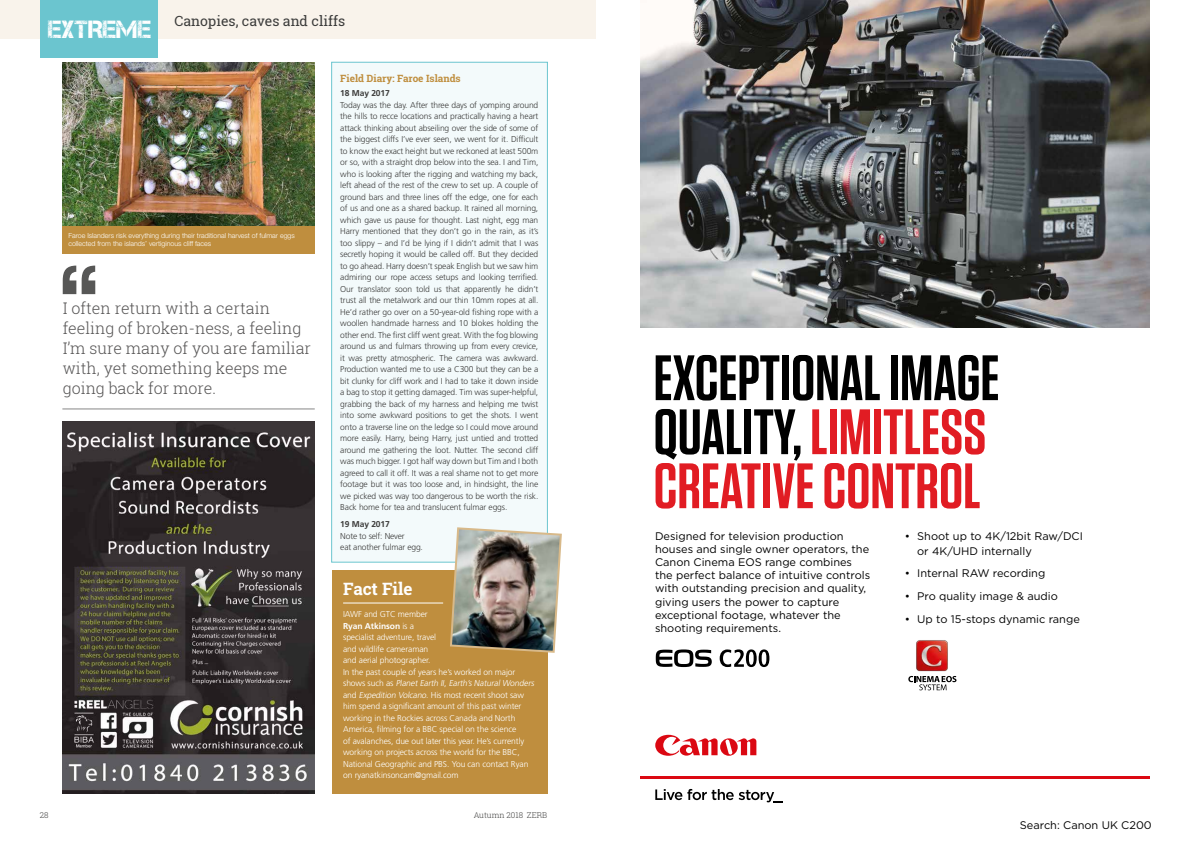
<style>
.page{position:relative;width:1191px;height:842px;background:#fff}
.page>*{position:absolute;margin:0;border:0;box-sizing:border-box;transform-origin:0 0}
.t1{font:600 64px/54px "Tungsten";color:#000}
.t2{font:24.8px "Captureit";color:#fff}
.t3{font:700 17px "Roboto Slab";color:#fff}
.t4{font:300 16px/20px "Roboto Slab";color:#555454}
.t5{font:14px "Roboto Slab";color:#3c3c3b}
.t6{font:11px/13.2px "Gotham";color:#000}
.t7{font:700 10px "Roboto Slab";color:#bf8e3e}
.t8{font:300 8.5px/11.5px "Frutiger LT Std";letter-spacing:-.015em;color:#3c3c3b;text-align:justify}
.t9{font:300 8.5px/11.5px "Frutiger LT Std";letter-spacing:-.01em;color:#fff}
.t10{font:700 8.5px "Frutiger LT Std";letter-spacing:-.01em;color:#3c3c3b}
.t11{font:300 8px "Roboto Slab";color:#3c3c3b}
.t12{font:300 7px/8.4px "Helvetica Neue";color:#fff}
.s1{font-weight:700}
.s2{font-style:italic}
.s3{color:#e11c23}
</style>
<div class="page">
<img style="left:63px;top:421px;width:251px;height:373px">
<div style="left:332px;top:571px;width:215px;height:223px;background:#bf8e3e"></div>
<hr style="left:343px;top:603px;width:100px;height:1px;background:#fff">
<div style="left:331px;top:62px;width:216px;height:500px;background:#f3fafb"></div>
<img style="left:449px;top:526px;width:113px;height:128px">
<img style="left:640px;top:0;width:509px;height:327px">
<svg style="left:655px;top:735px;width:101px;height:21px"></svg>
<svg style="left:655px;top:789px;width:128px;height:13px"></svg>
<hr style="left:640px;top:777px;width:509px;height:2px;background:#db0812">
<img style="left:916px;top:640px;width:32px;height:32px">
<svg style="left:908px;top:676px;width:48px;height:14px"></svg>
<svg style="left:719px;top:649px;width:50px;height:18px"></svg>
<svg style="left:656px;top:649px;width:56px;height:18px"></svg>
<svg style="left:63px;top:266px;width:32px;height:28px"></svg>
<img style="left:62px;top:62px;width:253px;height:164px">
<div style="left:63px;top:226px;width:252px;height:28px;background:#bf8e3e"></div>
<hr style="left:62px;top:409px;width:253px;height:1px;background:#878787">
<div style="left:0;top:0;width:595px;height:38px;background:#f9f3eb"></div>
<div style="left:40px;top:0;width:118px;height:57px;background:#6bc5cf"></div>
<h2 class="t2" style="left:48px;top:16px;width:105px">EXTREME</h2>
<h3 class="t5" style="left:174px;top:11px;width:172px">Canopies, caves and cliffs</h3>
<p class="t12" style="left:68px;top:231px;width:228px">Faroe Islanders risk everything during their traditional harvest of fulmar eggs collected from the islands’ vertiginous cliff faces</p>
<h3 class="t4" style="left:63px;top:298px;width:250px">I often return with a certain feeling of broken-ness, a feeling<br>I’m sure many of you are familiar with, yet something keeps me going back for more.</h3>
<p class="t7" style="left:340px;top:72px;width:122px">Field Diary: Faroe Islands</p>
<p class="t10" style="left:340px;top:88px;width:51px">18 May 2017</p>
<p class="t8" style="left:340px;top:99px;width:200px">Today was the day. After three days of yomping around the hills to recce locations and practically having a heart attack thinking about abseiling over the side of some of the biggest cliffs I’ve ever seen, we went for it. Difficult to know the exact height but we reckoned at least 500m or so, with a straight drop below into the sea. I and Tim, who is looking after the rigging and watching my back, left ahead of the rest of the crew to set up. A couple of ground bars and three lines off the edge, one for each of us and one as a shared backup. It rained all morning, which gave us pause for thought. Last night, egg man Harry mentioned that they don’t go in the rain, as it’s too slippy – and I’d be lying if I didn’t admit that I was secretly hoping it would be called off. But they decided to go ahead. Harry doesn’t speak English but we saw him admiring our rope access setups and looking terrified.<br>Our translator soon told us that apparently he didn’t trust all the metalwork and our thin 10mm ropes at all.<br>He’d rather go over on a 50-year-old fishing rope with a woollen handmade harness and 10 blokes holding the other end. The first cliff went great. With the fog blowing around us and fulmars throwing up from every crevice, it was pretty atmospheric. The camera was awkward.<br>Production wanted me to use a C300 but they can be a bit clunky for cliff work and I had to take it down inside a bag to stop it getting damaged. Tim was super-helpful, grabbing the back of my harness and helping me twist into some awkward positions to get the shots. I went onto a traverse line on the ledge so I could move around more easily. Harry, being Harry, just untied and trotted around me gathering the loot. Nutter. The second cliff was much bigger. I got half way down but Tim and I both agreed to call it off. It was a real shame not to get more footage but it was too loose and, in hindsight, the line we picked was way too dangerous to be worth the risk.<br>Back home for tea and translucent fulmar eggs.</p>
<p class="t10" style="left:340px;top:519px;width:51px">19 May 2017</p>
<p class="t8" style="left:340px;top:530px;width:84px">Note to self: Never<br>eat another fulmar egg.</p>
<h3 class="t3" style="left:343px;top:577px;width:71px">Fact File</h3>
<p class="t9" style="left:343px;top:608px;width:194px">IAWF and GTC member<br><span class="s1">Ryan Atkinson</span> is a<br>specialist adventure, travel<br>and wildlife cameraman<br>and aerial photographer.<br>In the past couple of years he’s worked on major<br>s h ows s u c h a s <span class="s2">PlanetEarth II</span>, <span class="s2">Earth’sNaturalWonders </span>and <span class="s2">Expedition Volcano</span>. His most recent shoot saw him spend a significant amount of this past winter working in the Rockies across Canada and North America, filming for a BBC special on the science<br>of avalanches, due out later this year. He’s currently working on projects across the world for the BBC, National Geographic and PBS. You can contact Ryan on ryanatkinsoncam@gmail.com</p>
<p class="t11" style="left:40px;top:810px;width:10px">28</p>
<p class="t11" style="left:474px;top:810px;width:75px">Autumn 2018 ZERB</p>
<h1 class="t1" style="left:653px;top:352px;width:347px">EXCEPTIONAL IMAGE<br>QUALITY, <span class="s3">LIMITLESS<br>CREATIVE CONTROL</span></h1>
<p class="t6" style="left:655px;top:529px;width:217px">Designed for television production houses and single owner operators, the Canon Cinema EOS range combines the perfect balance of intuitive controls with outstanding precision and quality, giving users the power to capture exceptional footage, whatever the shooting requirements.</p>
<p class="t6" style="left:917px;top:528px;width:167px;line-height:15px;text-indent:-12px">• Shoot up to 4K/12bit Raw/DCI or 4K/UHD internally</p>
<p class="t6" style="left:904px;top:567px;width:142px">• Internal RAW recording</p>
<p class="t6" style="left:904px;top:589px;width:155px">• Pro quality image &amp; audio</p>
<p class="t6" style="left:904px;top:612px;width:177px">• Up to 15-stops dynamic range</p>
<p class="t6" style="left:1020px;top:818px;width:133px">Search: Canon UK C200</p>
</div>
